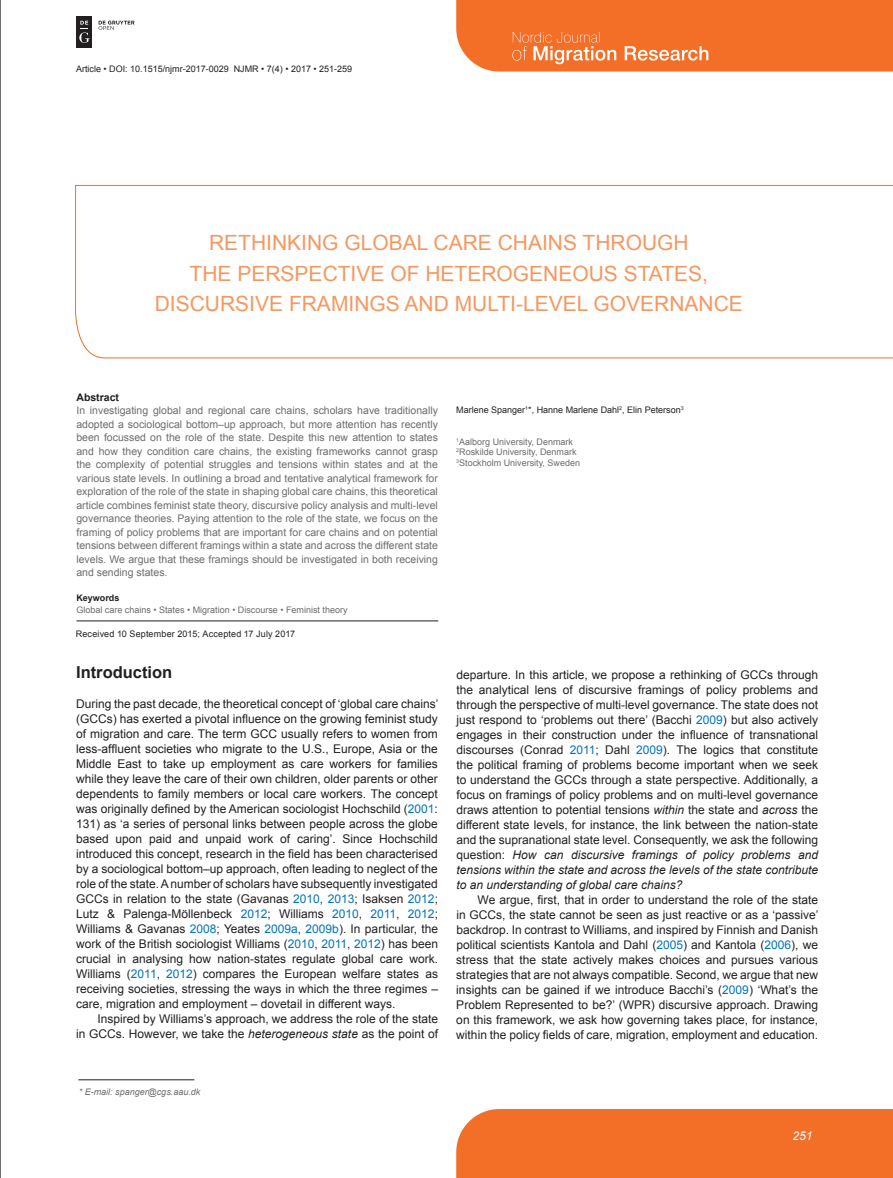
<style>
.page{position:relative;width:893px;height:1178px;background:#fff}
.page>*{position:absolute;margin:0;border:0;box-sizing:border-box;transform-origin:0 0}
.t1{font:21px/30.6px "Arial";color:#f7975f;text-align:center}
.t2{font:700 16.5px "Arial";color:#231f20}
.t3{font:12px/15px "Arial";color:#231f20;text-align:justify}
.t4{font:italic 12px "Arial";color:#fff}
.t5{font:10.5px/13.5px "Arial";color:#6c6d70;text-align:justify}
.t6{font:700 10.5px "Arial";color:#231f20}
.t7{font:9px/10.8px "Arial";color:#6c6d70}
.t8{font:9px "Arial";color:#231f20}
.t9{font:9px "Arial";letter-spacing:.02em;color:#231f20}
.t10{font:italic 9px "Arial";color:#6c6d70}
.t11{font:700 9px "Arial";color:#231f20}
.s1{color:#0073bd}
.s2{font-style:italic}
</style>
<div class="page">
<hr style="left:0;top:0;width:1px;height:1178px;background:#231f20">
<hr style="left:78px;top:1079px;width:116px;height:1px;background:#231f20">
<svg style="left:75px;top:185px;width:818px;height:174px"></svg>
<div style="left:456px;top:1109px;width:437px;height:69px;background:#f36e27"></div>
<svg style="left:456px;top:0;width:437px;height:72px;background:#f37532"></svg>
<hr style="left:76px;top:620px;width:362px;height:1px;background:#231f20">
<div style="left:76px;top:17px;width:16px;height:31px;background:#231f20"></div>
<svg style="left:79px;top:21px;width:11px;height:22px"></svg>
<svg style="left:99px;top:21px;width:36px;height:9px"></svg>
<p class="t8" style="left:76px;top:63px;width:278px">Article • DOI: 10.1515/njmr-2017-0029 NJMR • 7(4) • 2017 • 251-259</p>
<h1 class="t1" style="left:155px;top:228px;width:590px">Rethinking Global Care Chains Through<br>The Perspective Of H eterogeneous States,<br>Discursive Framings And Multi-Level Governance</h1>
<p class="t6" style="left:76px;top:390px;width:44px">Abstract</p>
<p class="t5" style="left:76px;top:404px;width:363px">In investigating global and regional care chains, scholars have traditionally adopted a sociological bottom–up approach, but more attention has recently been focussed on the role of the state. Despite this new attention to states and how they condition care chains, the existing frameworks cannot grasp the complexity of potential struggles and tensions within states and at the various state levels. In outlining a broad and tentative analytical framework for exploration of the role of the state in shaping global care chains, this theoretical article combines feminist state theory, discursive policy analysis and multi-level governance theories. Paying attention to the role of the state, we focus on the framing of policy problems that are important for care chains and on potential tensions between different framings within a state and across the different state levels. We argue that these framings should be investigated in both receiving and sending states.</p>
<p class="t11" style="left:76px;top:592px;width:45px">Keywords</p>
<p class="t7" style="left:76px;top:604px;width:273px">Global care chains • States • Migration • Discourse • Feminist theory</p>
<p class="t9" style="left:76px;top:628px;width:221px">Received 10 September 2015; Accepted 17 July 2017</p>
<h2 class="t2" style="left:76px;top:661px;width:98px">Introduction</h2>
<p class="t3" style="left:76px;top:696px;width:364px">During the past decade, the theoretical concept of ‘global care chains’ (GCCs) has exerted a pivotal influence on the growing feminist study of migration and care. The term GCC usually refers to women from less-affluent societies who migrate to the U.S., Europe, Asia or the Middle East to take up employment as care workers for families while they leave the care of their own children, older parents or other dependents to family members or local care workers. The concept was originally defined by the American sociologist Hochschild (<span class="s1">2001</span>:<br>131) as ‘a series of personal links between people across the globe based upon paid and unpaid work of caring’. Since Hochschild introduced this concept, research in the field has been characterised by a sociological bottom–up approach, often leading to neglect of the role of the state. A number of scholars have subsequently investigated GCCs in relation to the state (Gavanas <span class="s1">2010</span>, <span class="s1">2013</span>; Isaksen <span class="s1">2012</span>; Lutz &amp; Palenga-Möllenbeck <span class="s1">2012</span>; Williams <span class="s1">2010</span>, <span class="s1">2011</span>, <span class="s1">2012</span>; Williams &amp; Gavanas <span class="s1">2008</span>; Yeates <span class="s1">2009a</span>, <span class="s1">2009b</span>). In particular, the work of the British sociologist Williams (<span class="s1">2010</span>, <span class="s1">2011</span>, <span class="s1">2012</span>) has been crucial in analysing how nation-states regulate global care work.<br>Williams (<span class="s1">2011</span>, <span class="s1">2012</span>) compares the European welfare states as receiving societies, stressing the ways in which the three regimes – care, migration and employment – dovetail in different ways.</p>
<p class="t3" style="left:76px;top:1011px;width:363px;text-align:right">Inspired by Williams’s approach, we address the role of the state<br>in GCCs. However, we take the <span class="s2">heterogeneous state</span> as the point of</p>
<p class="t8" style="left:456px;top:404px;width:229px">Marlene Spanger<sup>1</sup>*, Hanne Marlene Dahl<sup>2</sup>, Elin Peterson<sup>3</sup></p>
<p class="t7" style="left:456px;top:436px;width:125px"><sup>1</sup>Aalborg University, Denmark<br><sup>2</sup>Roskilde University, Denmark<br><sup>3</sup>Stockholm University, Sweden</p>
<p class="t3" style="left:456px;top:667px;width:363px">departure. In this article, we propose a rethinking of GCCs through the analytical lens of discursive framings of policy problems and through the perspective of multi-level governance. The state does not just respond to ‘problems out there’ (Bacchi <span class="s1">2009</span>) but also actively engages in their construction under the influence of transnational discourses (Conrad <span class="s1">2011</span>; Dahl <span class="s1">2009</span>). The logics that constitute the political framing of problems become important when we seek to understand the GCCs through a state perspective. Additionally, a focus on framings of policy problems and on multi-level governance draws attention to potential tensions <span class="s2">within</span> the state and <span class="s2">across</span> the different state levels, for instance, the link between the nation-state and the supranational state level. Consequently, we ask the following question: <span class="s2">How can discursive framings of policy problems and tensions within the state and across the levels of the state contribute to an understanding of global care chains?</span></p>
<p class="t3" style="left:456px;top:892px;width:364px;text-indent:21px">We argue, first, that in order to understand the role of the state in GCCs, the state cannot be seen as just reactive or as a ‘passive’ backdrop. In contrast to Williams, and inspired by Finnish and Danish political scientists Kantola and Dahl (<span class="s1">2005</span>) and Kantola (<span class="s1">2006</span>), we stress that the state actively makes choices and pursues various strategies that are not always compatible. Second, we argue that new insights can be gained if we introduce Bacchi’s (<span class="s1">2009</span>) ‘What’s the Problem Represented to be?’ (WPR) discursive approach. Drawing on this framework, we ask how governing takes place, for instance, within the policy fields of care, migration, employment and education.</p>
<p class="t10" style="left:79px;top:1086px;width:123px">* E-mail: spanger@cgs.aau.dk</p>
<p class="t4" style="left:793px;top:1128px;width:22px">251</p>
</div>
